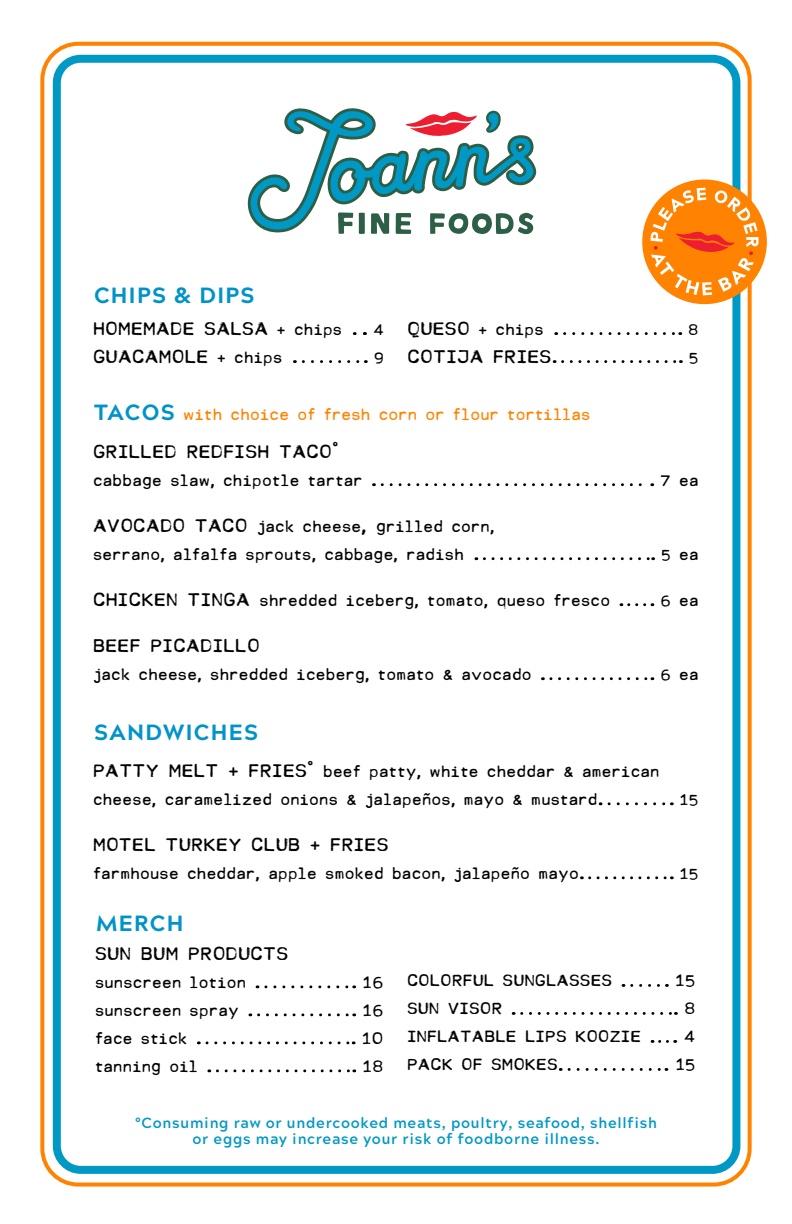
<style>
.page{position:relative;width:792px;height:1224px;background:#fff}
.page>*{position:absolute;margin:0;border:0;box-sizing:border-box;transform-origin:0 0}
.t1{font:800 22px "Acherus Grotesque";letter-spacing:.06em;color:#0093c9}
.t2{font:18px "MODERNTYPEWRITER";letter-spacing:.03em;color:#000}
.t3{font:16px "MODERNTYPEWRITER";letter-spacing:.03em;color:#000}
.t4{font:15px/28px "MODERNTYPEWRITER";letter-spacing:.05em;color:#000}
.t5{font:15px "MODERNTYPEWRITER";letter-spacing:.05em;color:#ff8300}
.t6{font:700 14.8px/16px "Acherus Grotesque";letter-spacing:.05em;color:#0098c4;text-align:center}
.s1{font-size:15px}
.s2{font-size:18px}
.s3{font-family:"Acherus Grotesque";font-weight:800;font-size:22px;color:#0093c9}
</style>
<div class="page">
<div style="left:53px;top:55px;width:687px;height:1119px;border:8px solid #0098c4;border-radius:24px"></div>
<div style="left:40px;top:42px;width:712px;height:1145px;border:4px solid #ff8300;border-radius:36px"></div>
<svg style="left:354px;top:332px;width:12px;height:3px"></svg>
<svg style="left:303px;top:360px;width:63px;height:3px"></svg>
<svg style="left:565px;top:332px;width:116px;height:3px"></svg>
<svg style="left:563px;top:360px;width:118px;height:3px"></svg>
<svg style="left:382px;top:483px;width:271px;height:3px"></svg>
<svg style="left:484px;top:557px;width:170px;height:3px"></svg>
<svg style="left:629px;top:603px;width:24px;height:3px"></svg>
<svg style="left:551px;top:677px;width:102px;height:3px"></svg>
<svg style="left:609px;top:802px;width:63px;height:3px"></svg>
<svg style="left:590px;top:876px;width:82px;height:3px"></svg>
<svg style="left:248px;top:108px;width:288px;height:126px"></svg>
<svg style="left:642px;top:179px;width:125px;height:126px"></svg>
<svg style="left:266px;top:985px;width:89px;height:3px"></svg>
<svg style="left:259px;top:1013px;width:96px;height:3px"></svg>
<svg style="left:207px;top:1041px;width:147px;height:3px"></svg>
<svg style="left:217px;top:1069px;width:138px;height:3px"></svg>
<svg style="left:632px;top:984px;width:35px;height:3px"></svg>
<svg style="left:522px;top:1012px;width:154px;height:3px"></svg>
<svg style="left:660px;top:1040px;width:16px;height:3px"></svg>
<svg style="left:569px;top:1068px;width:98px;height:3px"></svg>
<h1 class="t1" style="left:94px;top:277px;width:162px">CHIPS &amp; DIPS</h1>
<p class="t2" style="left:94px;top:318px;width:250px">HOMEMADE SALSA <span class="s1">+ chips</span></p>
<p class="t4" style="left:374px;top:315px;width:12px">4</p>
<p class="t2" style="left:94px;top:346px;width:190px">GUACAMOLE <span class="s1">+ chips</span></p>
<p class="t4" style="left:375px;top:343px;width:11px">9</p>
<p class="t4" style="left:409px;top:315px;width:137px"><span class="s2">QUESO</span> + chips</p>
<p class="t4" style="left:689px;top:315px;width:11px">8</p>
<p class="t2" style="left:409px;top:346px;width:145px">COTIJA FRIES</p>
<p class="t4" style="left:690px;top:343px;width:11px">5</p>
<p class="t5" style="left:94px;top:407px;width:498px"><span class="s3">TACOS</span> with choice of fresh corn or flour tortillas</p>
<p class="t2" style="left:94px;top:441px;width:246px">GRILLED REDFISH TACO˚</p>
<p class="t4" style="left:94px;top:466px;width:271px">cabbage slaw, chipotle tartar</p>
<p class="t4" style="left:661px;top:466px;width:39px">7 ea</p>
<p class="t4" style="left:94px;top:512px;width:403px"><span class="s2">AVOCADO TACO</span> jack cheese<span class="s2">,</span> grilled corn, serrano, alfalfa sprouts, cabbage, radish</p>
<p class="t4" style="left:662px;top:540px;width:38px">5 ea</p>
<p class="t4" style="left:94px;top:586px;width:518px"><span class="s2">CHICKEN TINGA</span> shredded iceberg, tomato, queso fresco</p>
<p class="t4" style="left:661px;top:586px;width:39px">6 ea</p>
<p class="t2" style="left:94px;top:635px;width:168px">BEEF PICADILLO</p>
<p class="t4" style="left:94px;top:660px;width:440px">jack cheese, shredded iceberg, tomato &amp; avocado</p>
<p class="t4" style="left:661px;top:660px;width:39px">6 ea</p>
<h1 class="t1" style="left:94px;top:713px;width:166px">SANDWICHES</h1>
<p class="t4" style="left:94px;top:758px;width:568px"><span class="s2">PATTY MELT + FRIES˚</span> beef patty, white cheddar &amp; american cheese, caramelized onions &amp; jalapeños, mayo &amp; mustard</p>
<p class="t4" style="left:681px;top:786px;width:20px">15</p>
<p class="t2" style="left:94px;top:834px;width:297px">MOTEL TURKEY CLUB + FRIES</p>
<p class="t4" style="left:94px;top:860px;width:487px">farmhouse cheddar, apple smoked bacon, jalapeño mayo</p>
<p class="t4" style="left:681px;top:860px;width:20px">15</p>
<h1 class="t1" style="left:96px;top:904px;width:89px">MERCH</h1>
<p class="t2" style="left:96px;top:944px;width:195px">SUN BUM PRODUCTS</p>
<p class="t4" style="left:96px;top:969px;width:152px">sunscreen lotion</p>
<p class="t3" style="left:364px;top:973px;width:22px">16</p>
<p class="t4" style="left:96px;top:997px;width:145px">sunscreen spray</p>
<p class="t3" style="left:364px;top:1001px;width:22px">16</p>
<p class="t4" style="left:96px;top:1025px;width:93px">face stick</p>
<p class="t3" style="left:363px;top:1029px;width:22px">10</p>
<p class="t4" style="left:96px;top:1053px;width:104px">tanning oil</p>
<p class="t3" style="left:364px;top:1057px;width:22px">18</p>
<p class="t3" style="left:408px;top:972px;width:206px">COLORFUL SUNGLASSES</p>
<p class="t3" style="left:676px;top:972px;width:21px">15</p>
<p class="t3" style="left:408px;top:1000px;width:96px">SUN VISOR</p>
<p class="t3" style="left:685px;top:1000px;width:12px">8</p>
<p class="t3" style="left:408px;top:1028px;width:235px">INFLATABLE LIPS KOOZIE</p>
<p class="t3" style="left:685px;top:1028px;width:13px">4</p>
<p class="t3" style="left:408px;top:1056px;width:152px">PACK OF SMOKES</p>
<p class="t3" style="left:677px;top:1056px;width:21px">15</p>
<p class="t6" style="left:135px;top:1115px;width:523px">°Consuming raw or undercooked meats, poultry, seafood, shellfish or eggs may increase your risk of foodborne illness.</p>
</div>
